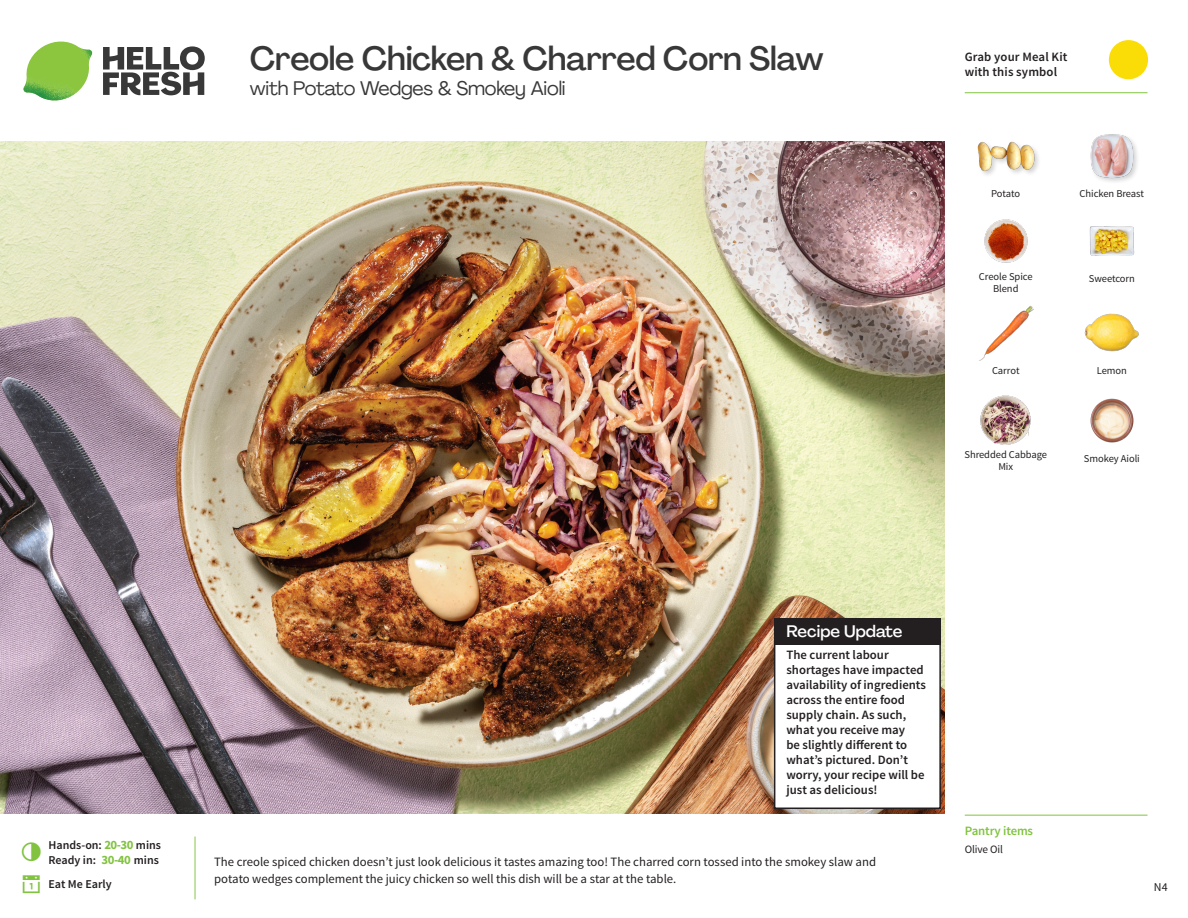
<style>
.page{position:relative;width:1188px;height:918px;background:#fff}
.page>*{position:absolute;margin:0;border:0;box-sizing:border-box;transform-origin:0 0}
._15_Titel_UK{font:500 33px "Agrandir";letter-spacing:-.015em;color:#383839}
._15_Titel_UK-2{font:19.5px "Agrandir";letter-spacing:-.01em;color:#383839}
.Steps_Text_AU{font:500 16.5px "Agrandir";color:#fff}
.Steps_Text_AU-2{font:600 12.75px/15px "Source Sans Pro";color:#231f20}
.Step_6_Text_AU{font:12.75px/16.5px "Source Sans Pro";color:#231f20}
._04_Headers_Front{font:600 12.75px "Source Sans Pro";letter-spacing:-.01em;color:#81c340}
._04_Intro{font:600 12px "Source Sans Pro";color:#231f20}
.t1{font:12px "Source Sans Pro";color:#231f20}
._05_Pantry{font:11.25px "Source Sans Pro";letter-spacing:-.01em;color:#231f20}
._18_FRONT_ingredient{font:10.5px/12px "Source Sans Pro";letter-spacing:-.005em;color:#231f20;text-align:center}
.s1{font-weight:700;font-size:12.75px;color:#81c340}
</style>
<div class="page">
<svg style="left:103px;top:46px;width:102px;height:49px"></svg>
<img style="left:23px;top:42px;width:69px;height:59px">
<img style="left:0;top:142px;width:945px;height:672px">
<div style="left:775px;top:619px;width:165px;height:189px;background:#fff"></div>
<div style="left:774px;top:618px;width:167px;height:191px;border:2px solid #231f20"></div>
<div style="left:774px;top:618px;width:167px;height:27px;background:#231f20"></div>
<img style="left:1084px;top:313px;width:55px;height:39px">
<img style="left:1090px;top:398px;width:44px;height:45px">
<img style="left:981px;top:396px;width:50px;height:49px">
<img style="left:979px;top:305px;width:55px;height:56px">
<img style="left:984px;top:219px;width:44px;height:44px">
<img style="left:1089px;top:226px;width:46px;height:30px">
<div style="left:976px;top:141px;width:65px;height:37px;background:#231f20;opacity:.2"></div>
<img style="left:977px;top:141px;width:57px;height:37px">
<img style="left:1090px;top:134px;width:47px;height:48px">
<hr style="left:965px;top:815px;width:183px;height:1px;background:#81c340">
<svg style="left:1091px;top:40px;width:58px;height:54px"></svg>
<hr style="left:965px;top:92px;width:183px;height:1px;background:#81c340">
<p class="_15_Titel_UK" style="left:250px;top:38px;width:575px">Creole Chicken &amp; Charred Corn Slaw</p>
<p class="_15_Titel_UK-2" style="left:250px;top:76px;width:317px">with Potato Wedges &amp; Smokey Aioli</p>
<p class="Steps_Text_AU-2" style="left:965px;top:50px;width:104px">Grab your Meal Kit with this symbol</p>
<p class="_18_FRONT_ingredient" style="left:991px;top:188px;width:31px">Potato</p>
<p class="_18_FRONT_ingredient" style="left:1080px;top:188px;width:66px">Chicken Breast</p>
<p class="_18_FRONT_ingredient" style="left:979px;top:270px;width:55px">Creole Spice<br>Blend</p>
<p class="_18_FRONT_ingredient" style="left:1089px;top:273px;width:48px">Sweetcorn</p>
<p class="_18_FRONT_ingredient" style="left:992px;top:365px;width:29px">Carrot</p>
<p class="_18_FRONT_ingredient" style="left:1097px;top:365px;width:32px">Lemon</p>
<p class="_18_FRONT_ingredient" style="left:964px;top:449px;width:84px">Shredded Cabbage<br>Mix</p>
<p class="_18_FRONT_ingredient" style="left:1084px;top:452px;width:57px">Smokey Aioli</p>
<p class="_04_Intro" style="left:48px;top:837px;width:114px">Hands-on: <span class="s1">20-30</span> mins</p>
<p class="_04_Intro" style="left:48px;top:852px;width:112px">Ready in: <span class="s1">30-40</span> mins</p>
<p class="_04_Intro" style="left:48px;top:876px;width:65px">Eat Me Early</p>
<p class="Steps_Text_AU" style="left:787px;top:621px;width:117px">Recipe Update</p>
<p class="Steps_Text_AU-2" style="left:786px;top:647px;width:141px">The current labour shortages have impacted availability of ingredients across the entire food supply chain. As such, what you receive may<br>be slightly different to what’s pictured. Don’t worry, your recipe will be just as delicious!</p>
<p class="Step_6_Text_AU" style="left:214px;top:854px;width:664px">The creole spiced chicken doesn’t just look delicious it tastes amazing too! The charred corn tossed into the smokey slaw and potato wedges complement the juicy chicken so well this dish will be a star at the table.</p>
<p class="_04_Headers_Front" style="left:965px;top:822px;width:70px">Pantry items</p>
<p class="_05_Pantry" style="left:965px;top:842px;width:40px">Olive Oil</p>
<p class="t1" style="left:1154px;top:879px;width:15px">N4</p>
</div>
